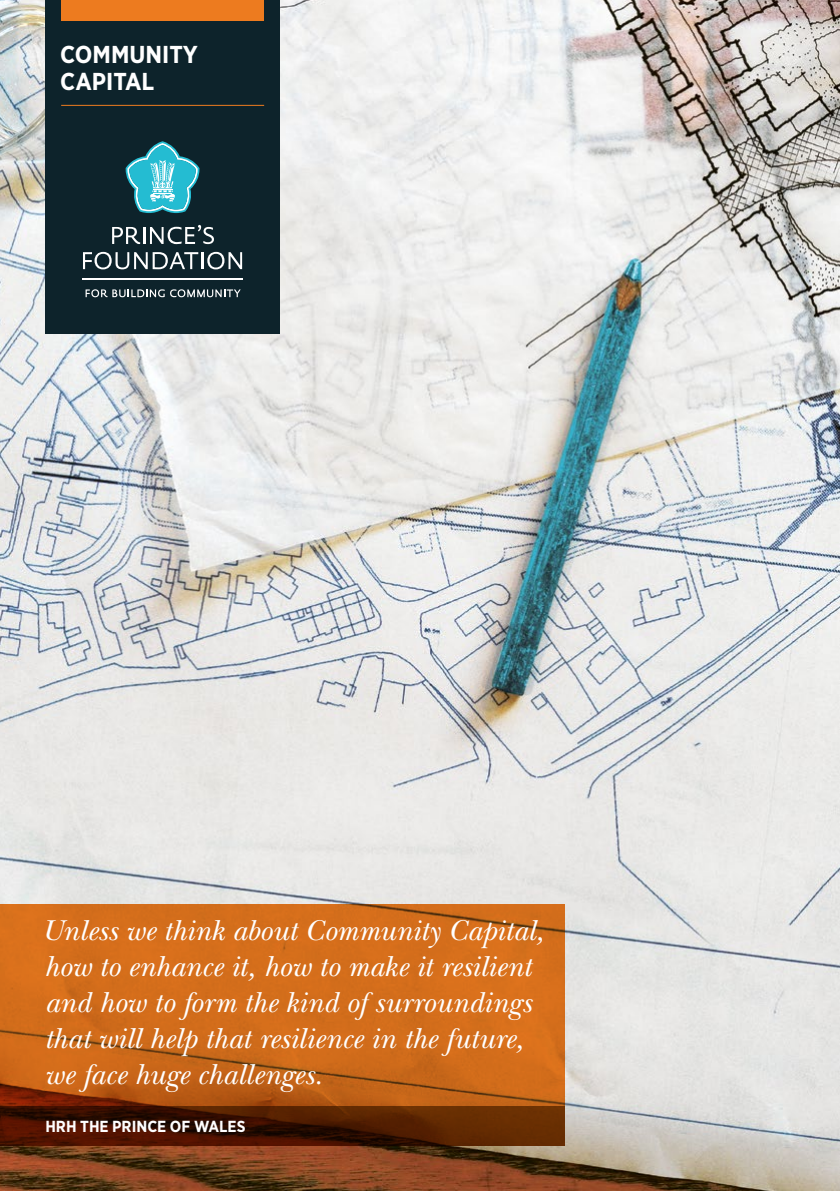
<style>
.page{position:relative;width:840px;height:1191px;background:#fff}
.page>*{position:absolute;margin:0;border:0;box-sizing:border-box;transform-origin:0 0}
.Secondary_header{font:italic 30px/36px "New Baskerville ITC Pro";letter-spacing:-.005em;color:#fff}
.t1{font:700 24.4px/26.6px "Gotham Narrow";color:#fff}
.t2{font:700 16px "Gotham Narrow";color:#fff}
</style>
<div class="page">
<img style="left:0;top:0;width:839px;height:1191px">
<svg style="left:0;top:904px;width:564px;height:202px;background:#ce6919"></svg>
<div style="left:45px;top:0;width:234px;height:333px;background:#0d232b"></div>
<div style="left:61px;top:0;width:203px;height:20px;background:#ed7b1f"></div>
<svg style="left:126px;top:141px;width:73px;height:72px"></svg>
<svg style="left:85px;top:289px;width:79px;height:8px"></svg>
<svg style="left:170px;top:289px;width:70px;height:8px"></svg>
<hr style="left:82px;top:279px;width:161px;height:1px;background:#fff">
<svg style="left:83px;top:252px;width:159px;height:17px"></svg>
<svg style="left:112px;top:225px;width:102px;height:19px"></svg>
<hr style="left:61px;top:105px;width:203px;height:1px;background:#ed7b1f">
<svg style="left:0;top:1106px;width:564px;height:39px;background:#4a1900"></svg>
<p class="t1" style="left:60px;top:41px;width:139px">COMMUNITY<br>CAPITAL</p>
<p class="Secondary_header" style="left:42px;top:912px;width:503px">Unless we think about Community Capital, how to enhance it, how to make it resilient and how to form the kind of surroundings that will help that resilience in the future, we face huge challenges.</p>
<p class="t2" style="left:45px;top:1116px;width:201px">HRH THE PRINCE OF WALES</p>
</div>
